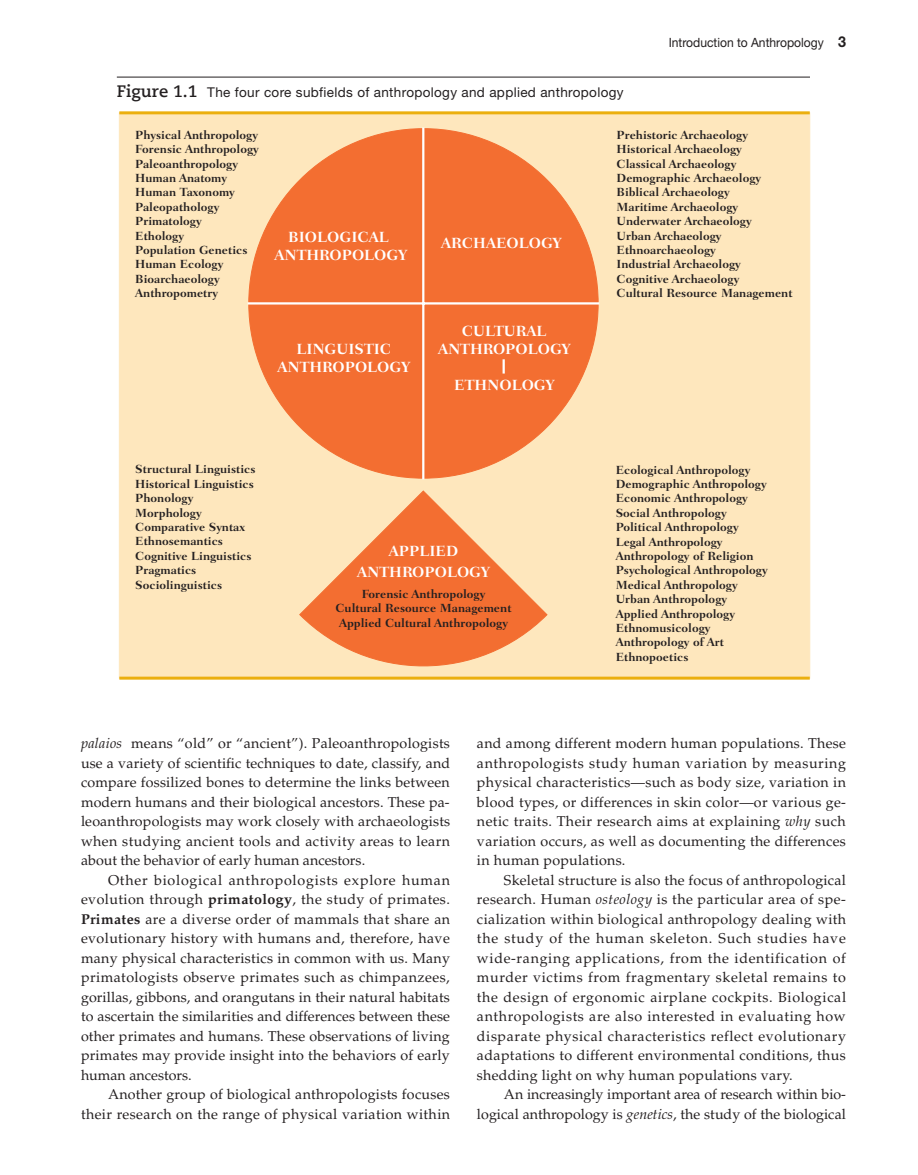
<style>
.page{position:relative;width:918px;height:1175px;background:#fff}
.page>*{position:absolute;margin:0;border:0;box-sizing:border-box;transform-origin:0 0}
.t1{font:700 15px/18px "Fairfield LH";color:#fff;text-align:center}
.t2{font:14.25px "Palatino LT Pro";letter-spacing:.02em;color:#231f20}
.t3{font:14.25px "Palatino LT Pro";letter-spacing:.04em;color:#231f20}
.t4{font:14.25px "Palatino LT Pro";letter-spacing:.045em;color:#231f20}
.t5{font:14.25px "Palatino LT Pro";color:#231f20}
.t6{font:14.25px "Palatino LT Pro";letter-spacing:.055em;color:#231f20}
.t7{font:13.5px "Helvetica Neue LTW1 G";letter-spacing:.025em;color:#231f20}
.t8{font:12.75px "Helvetica Neue LTW1 G";color:#231f20;scale:.95 1}
.t9{font:700 12px/14.4px "Fairfield LH";color:#231f20}
.s1{font-family:"Caecilia Com 75";font-weight:700;font-size:16.5px}
.s2{font-weight:700;font-size:15px}
.s3{font-style:italic}
.s4{font-weight:700}
</style>
<div class="page">
<div style="left:119px;top:112px;width:691px;height:566px;background:#fee7bd"></div>
<hr style="left:119px;top:111px;width:691px;height:3px;background:#ebaf0f">
<hr style="left:119px;top:676px;width:691px;height:3px;background:#ebaf0f">
<svg style="left:299px;top:490px;width:249px;height:187px"></svg>
<div style="left:249px;top:129px;width:349px;height:349px;background:#f36e31;border-radius:50%"></div>
<hr style="left:249px;top:302px;width:349px;height:2px;background:#fff">
<hr style="left:422px;top:129px;width:2px;height:349px;background:#fff">
<svg style="left:503px;top:360px;width:2px;height:12px"></svg>
<hr style="left:117px;top:77px;width:693px;height:1px;background:#231f20">
<p class="t7" style="left:117px;top:84px;width:508px"><span class="s1">Figure 1.1</span> The four core subfields of anthropology and applied anthropology</p>
<p class="t8" style="left:669px;top:34px;width:188px">Introduction to Anthropology <span class="s2">3</span></p>
<p class="t9" style="left:135px;top:128px;width:125px">Physical Anthropology<br>Forensic Anthropology<br>Paleoanthropology<br>Human Anatomy<br>Human Taxonomy<br>Paleopathology<br>Primatology<br>Ethology<br>Population Genetics<br>Human Ecology<br>Bioarchaeology<br>Anthropometry</p>
<p class="t9" style="left:617px;top:128px;width:178px">Prehistoric Archaeology<br>Historical Archaeology<br>Classical Archaeology<br>Demographic Archaeology<br>Biblical Archaeology<br>Maritime Archaeology<br>Underwater Archaeology<br>Urban Archaeology<br>Ethnoarchaeology<br>Industrial Archaeology<br>Cognitive Archaeology<br>Cultural Resource Management</p>
<p class="t1" style="left:275px;top:228px;width:134px">BIOLOGICAL<br>ANTHROPOLOGY</p>
<p class="t1" style="left:441px;top:234px;width:122px">ARCHAEOLOGY</p>
<p class="t1" style="left:278px;top:340px;width:134px">LINGUISTIC<br>ANTHROPOLOGY</p>
<p class="t1" style="left:438px;top:322px;width:134px">CULTURAL<br>ANTHROPOLOGY</p>
<p class="t1" style="left:454px;top:376px;width:102px">ETHNOLOGY</p>
<p class="t9" style="left:135px;top:462px;width:122px">Structural Linguistics<br>Historical Linguistics<br>Phonology<br>Morphology<br>Comparative Syntax<br>Ethnosemantics<br>Cognitive Linguistics<br>Pragmatics<br>Sociolinguistics</p>
<p class="t1" style="left:357px;top:540px;width:134px;line-height:21px">APPLIED<br>ANTHROPOLOGY</p>
<p class="t9" style="left:336px;top:587px;width:178px;text-align:center">Forensic Anthropology<br>Cultural Resource Management<br>Applied Cultural Anthropology</p>
<p class="t9" style="left:616px;top:462px;width:153px">Ecological Anthropology<br>Demographic Anthropology<br>Economic Anthropology<br>Social Anthropology<br>Political Anthropology<br>Legal Anthropology<br>Anthropology of Religion<br>Psychological Anthropology<br>Medical Anthropology<br>Urban Anthropology<br>Applied Anthropology<br>Ethnomusicology<br>Anthropology of Art<br>Ethnopoetics</p>
<p class="t2" style="left:81px;top:735px;width:371px"><span class="s3">palaios</span> means “old” or “ancient”). Paleoanthropologists</p>
<p class="t2" style="left:81px;top:754px;width:371px">use a variety of scientific techniques to date, classify, and</p>
<p class="t2" style="left:81px;top:774px;width:370px">compare fossilized bones to determine the links between</p>
<p class="t2" style="left:81px;top:793px;width:370px">modern humans and their biological ancestors. These pa-</p>
<p class="t2" style="left:81px;top:812px;width:371px">leoanthropologists may work closely with archaeologists</p>
<p class="t2" style="left:81px;top:832px;width:371px">when studying ancient tools and activity areas to learn</p>
<p class="t5" style="left:81px;top:851px;width:286px">about the behavior of early human ancestors.</p>
<p class="t6" style="left:108px;top:871px;width:344px">Other biological anthropologists explore human</p>
<p class="t2" style="left:81px;top:890px;width:370px">evolution through <span class="s4">primatology</span>, the study of primates.</p>
<p class="t2" style="left:81px;top:910px;width:371px"><span class="s4">Primates</span> are a diverse order of mammals that share an</p>
<p class="t2" style="left:81px;top:929px;width:370px">evolutionary history with humans and, therefore, have</p>
<p class="t2" style="left:81px;top:949px;width:371px">many physical characteristics in common with us. Many</p>
<p class="t2" style="left:81px;top:968px;width:370px">primatologists observe primates such as chimpanzees,</p>
<p class="t2" style="left:81px;top:988px;width:370px">gorillas, gibbons, and orangutans in their natural habitats</p>
<p class="t2" style="left:81px;top:1007px;width:371px">to ascertain the similarities and differences between these</p>
<p class="t2" style="left:81px;top:1027px;width:370px">other primates and humans. These observations of living</p>
<p class="t2" style="left:81px;top:1046px;width:370px">primates may provide insight into the behaviors of early</p>
<p class="t5" style="left:81px;top:1066px;width:112px">human ancestors.</p>
<p class="t2" style="left:108px;top:1085px;width:343px">Another group of biological anthropologists focuses</p>
<p class="t2" style="left:81px;top:1105px;width:371px">their research on the range of physical variation within</p>
<p class="t2" style="left:477px;top:734px;width:370px">and among different modern human populations. These</p>
<p class="t3" style="left:477px;top:754px;width:370px">anthropologists study human variation by measuring</p>
<p class="t2" style="left:477px;top:773px;width:371px">physical characteristics—such as body size, variation in</p>
<p class="t2" style="left:477px;top:793px;width:371px">blood types, or differences in skin color—or various ge-</p>
<p class="t2" style="left:477px;top:812px;width:370px">netic traits. Their research aims at explaining <span class="s3">why</span> such</p>
<p class="t2" style="left:477px;top:832px;width:371px">variation occurs, as well as documenting the differences</p>
<p class="t2" style="left:477px;top:851px;width:150px">in human populations.</p>
<p class="t2" style="left:504px;top:871px;width:344px">Skeletal structure is also the focus of anthropological</p>
<p class="t2" style="left:477px;top:890px;width:370px">research. Human <span class="s3">osteology</span> is the particular area of spe-</p>
<p class="t2" style="left:477px;top:910px;width:371px">cialization within biological anthropology dealing with</p>
<p class="t6" style="left:477px;top:929px;width:370px">the study of the human skeleton. Such studies have</p>
<p class="t4" style="left:477px;top:949px;width:370px">wide-ranging applications, from the identification of</p>
<p class="t4" style="left:477px;top:968px;width:370px">murder victims from fragmentary skeletal remains to</p>
<p class="t4" style="left:477px;top:988px;width:371px">the design of ergonomic airplane cockpits. Biological</p>
<p class="t3" style="left:477px;top:1007px;width:370px">anthropologists are also interested in evaluating how</p>
<p class="t3" style="left:477px;top:1027px;width:370px">disparate physical characteristics reflect evolutionary</p>
<p class="t2" style="left:477px;top:1046px;width:370px">adaptations to different environmental conditions, thus</p>
<p class="t2" style="left:477px;top:1066px;width:317px">shedding light on why human populations vary.</p>
<p class="t5" style="left:504px;top:1085px;width:344px">An increasingly important area of research within bio-</p>
<p class="t2" style="left:477px;top:1105px;width:371px">logical anthropology is <span class="s3">genetics</span>, the study of the biological</p>
</div>
